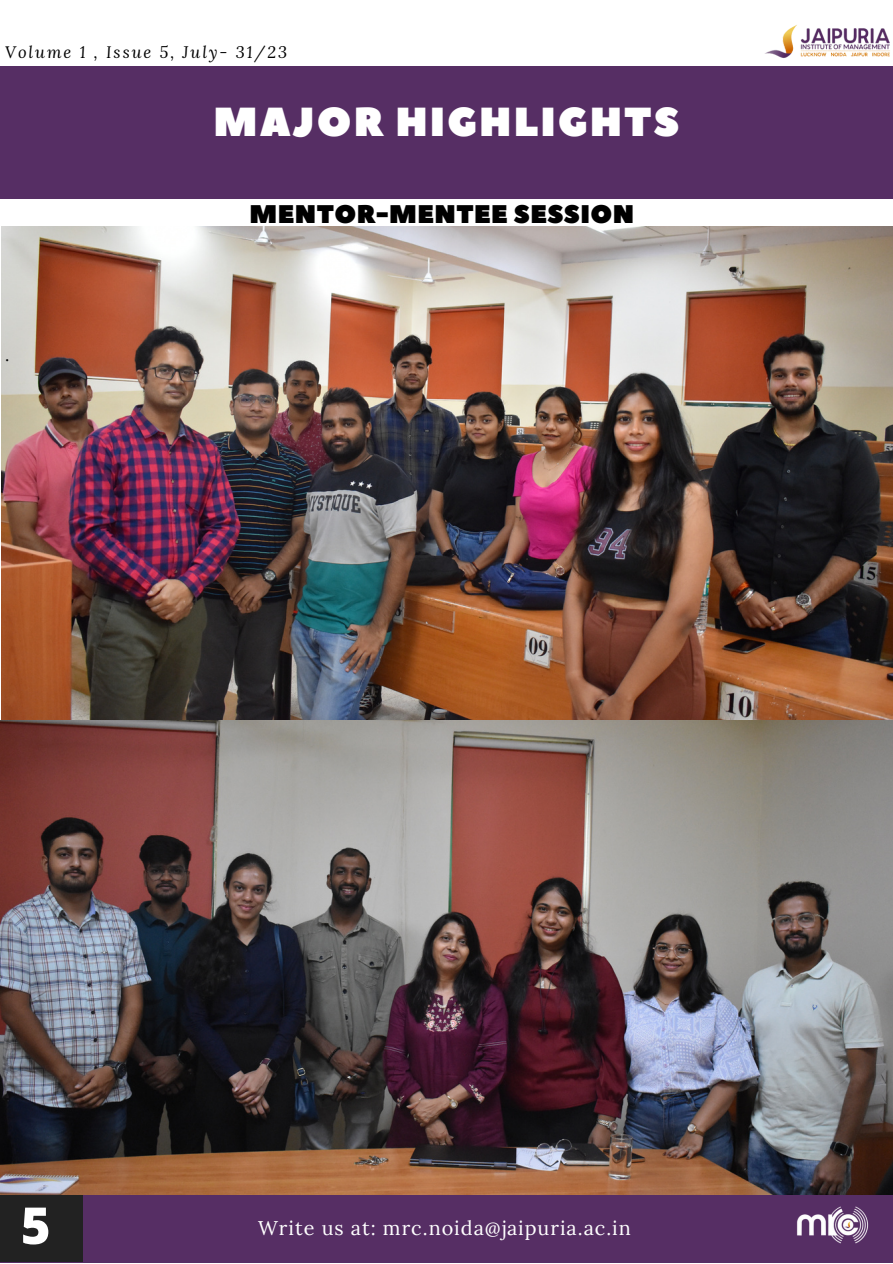
<style>
.page{position:relative;width:893px;height:1264px;background:#fff}
.page>*{position:absolute;margin:0;border:0;box-sizing:border-box;transform-origin:0 0}
.t1{font:800 51px "Open Sans";color:#fff}
.t2{font:40.5px "Peace Sans";letter-spacing:.05em;color:#fff}
.t3{font:25.5px "Peace Sans";letter-spacing:.02em;color:#000}
.t4{font:19.8px "Lora";letter-spacing:.05em;color:#fff}
.t5{font:17.4px "Lora";color:#000}
.t6{font:italic 16.5px "Lora";letter-spacing:.12em;color:#000}
</style>
<div class="page">
<img style="left:765px;top:25px;width:125px;height:33px">
<div style="left:0;top:67px;width:892px;height:131px;background:#562e64"></div>
<div style="left:0;top:1194px;width:892px;height:68px;background:#562e64"></div>
<img style="left:797px;top:1206px;width:72px;height:38px">
<div style="left:0;top:1194px;width:83px;height:67px;background:#222"></div>
<img style="left:0;top:227px;width:892px;height:967px">
<p class="t6" style="left:5px;top:41px;width:283px">Volume 1 , Issue 5, July- 31/23</p>
<p class="t2" style="left:214px;top:95px;width:467px">MAJOR HIGHLIGHTS</p>
<p class="t5" style="left:5px;top:344px;width:6px">.</p>
<p class="t3" style="left:249px;top:197px;width:386px">MENTOR-MENTEE SESSION</p>
<p class="t1" style="left:21px;top:1189px;width:31px">5</p>
<p class="t4" style="left:258px;top:1214px;width:374px">Write us at: mrc.noida@jaipuria.ac.in</p>
</div>
